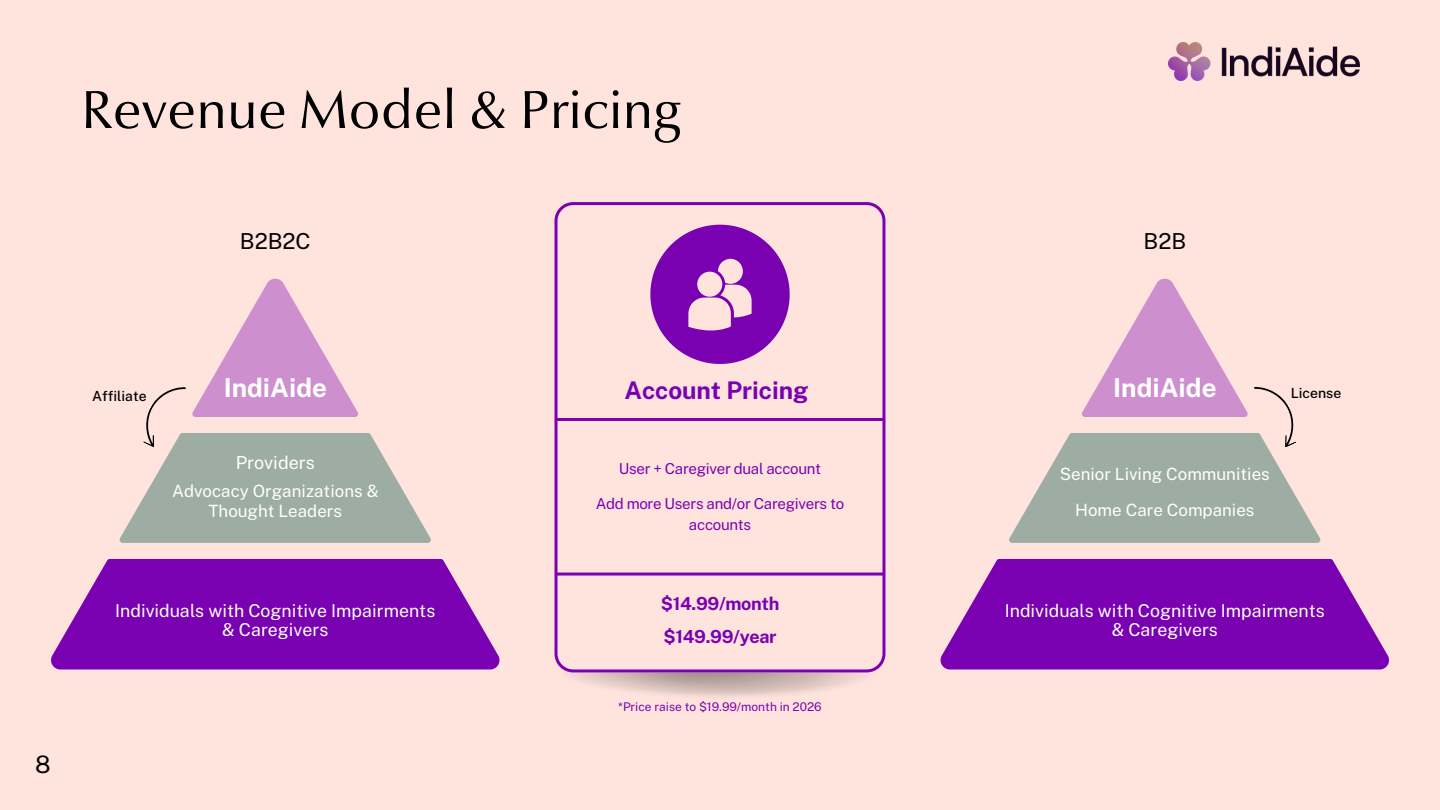
<style>
.page{position:relative;width:1440px;height:810px;background:#ffe4de}
.page>*{position:absolute;margin:0;border:0;box-sizing:border-box;transform-origin:0 0}
.t1{font:54px "Optima Nova LT Pro";color:#000}
.t2{font:700 26px "Public Sans";color:#fff}
.t3{font:700 24.3px "Public Sans";color:#7a01b2}
.t4{font:24px "Public Sans";color:#000}
.t5{font:22px "Public Sans";color:#000}
.t6{font:700 18px "Public Sans";letter-spacing:-.02em;color:#7a01b2}
.t7{font:18px "Public Sans";color:#fff}
.t8{font:17.7px/19px "Public Sans";color:#fff;text-align:center}
.t9{font:16.9px/19.9px "Public Sans";color:#fff;text-align:center}
.t10{font:15.1px/21px "Public Sans";letter-spacing:-.02em;color:#7a01b2;text-align:center}
.t11{font:500 14px "Public Sans";color:#000}
.t12{font:12px "Public Sans";color:#7a01b2}
</style>
<div class="page">
<svg style="left:555px;top:202px;width:330px;height:470px"></svg>
<hr style="left:556px;top:418px;width:328px;height:3px;background:#7a01b2">
<hr style="left:556px;top:573px;width:328px;height:3px;background:#7a01b2">
<svg style="left:650px;top:225px;width:140px;height:139px"></svg>
<img style="left:1169px;top:43px;width:190px;height:38px">
<svg style="left:51px;top:559px;width:448px;height:110px;background:#891ab6"></svg>
<svg style="left:941px;top:559px;width:448px;height:110px;background:#891ab7"></svg>
<svg style="left:120px;top:279px;width:311px;height:264px"></svg>
<svg style="left:1009px;top:279px;width:311px;height:264px"></svg>
<p class="t1" style="left:81px;top:88px;width:601px">Revenue Model &amp; Pricing</p>
<p class="t5" style="left:240px;top:228px;width:72px">B2B2C</p>
<p class="t5" style="left:1144px;top:228px;width:44px">B2B</p>
<h3 class="t4" style="left:35px;top:750px;width:17px">8</h3>
<p class="t2" style="left:224px;top:372px;width:105px">IndiAide</p>
<h4 class="t2" style="left:1113px;top:372px;width:105px">IndiAide</h4>
<h2 class="t3" style="left:624px;top:376px;width:186px">Account Pricing</h2>
<p class="t11" style="left:92px;top:388px;width:56px">Affiliate</p>
<h2 class="t11" style="left:1291px;top:385px;width:52px">License</h2>
<h2 class="t7" style="left:236px;top:452px;width:81px">Providers</h2>
<p class="t9" style="left:172px;top:481px;width:208px">Advocacy Organizations &amp;<br>Thought Leaders</p>
<h6 class="t8" style="left:115px;top:601px;width:322px">Individuals with Cognitive Impairments &amp; Caregivers</h6>
<h3 class="t10" style="left:619px;top:458px;width:204px">User + Caregiver dual account</h3>
<p class="t10" style="left:596px;top:493px;width:250px">Add more Users and/or Caregivers to accounts</p>
<h5 class="t6" style="left:661px;top:593px;width:120px">$14.99/month</h5>
<p class="t6" style="left:664px;top:626px;width:115px">$149.99/year</p>
<h1 class="t12" style="left:618px;top:700px;width:205px">*Price raise to $19.99/month in 2026</h1>
<p class="t9" style="left:1060px;top:464px;width:212px">Senior Living Communities</p>
<p class="t9" style="left:1075px;top:500px;width:181px">Home Care Companies</p>
<p class="t8" style="left:1005px;top:601px;width:322px">Individuals with Cognitive Impairments &amp; Caregivers</p>
</div>
